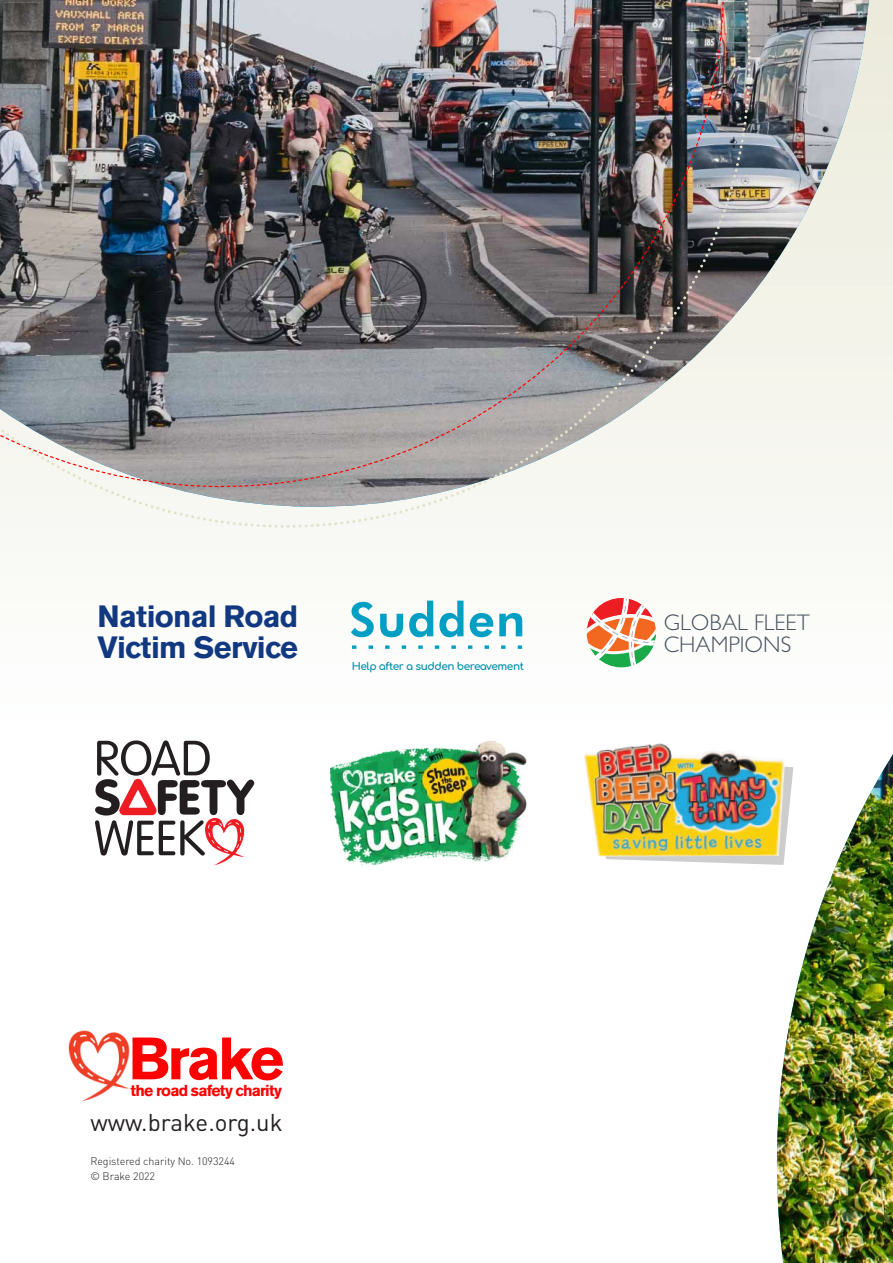
<style>
.page{position:relative;width:893px;height:1263px;background:#fff}
.page>*{position:absolute;margin:0;border:0;box-sizing:border-box;transform-origin:0 0}
.t1{font:700 59.1px "Akzidenz Grotesk BQ";letter-spacing:-.05em;color:#f00}
.t2{font:700 30.6px "Akzidenz Grotesk BQ";letter-spacing:-.025em;color:#113880}
.t3{font:24px "DIN";color:#231f20}
.t4{font:300 22.65px/22.6px "Gill Sans";color:#48525d}
.t5{font:700 15.75px "Akzidenz Grotesk BQ";letter-spacing:-.05em;color:#f00}
.t6{font:300 10.8px "DIN";letter-spacing:-.005em;color:#231f20}
.t7{font:700 10.5px "Comfortaa";letter-spacing:-.04em;color:#008ca9}
</style>
<div class="page">
<div style="left:0;top:0;width:893px;height:719px;background:#fbfbf7"></div>
<img style="left:777px;top:754px;width:116px;height:509px">
<img style="left:329px;top:741px;width:198px;height:125px">
<svg style="left:599px;top:754px;width:194px;height:111px"></svg>
<img style="left:584px;top:743px;width:201px;height:113px">
<svg style="left:587px;top:598px;width:69px;height:69px"></svg>
<svg style="left:351px;top:602px;width:23px;height:35px"></svg>
<svg style="left:380px;top:614px;width:23px;height:23px"></svg>
<svg style="left:409px;top:601px;width:24px;height:36px"></svg>
<svg style="left:439px;top:601px;width:24px;height:36px"></svg>
<svg style="left:470px;top:613px;width:23px;height:24px"></svg>
<svg style="left:499px;top:613px;width:23px;height:23px"></svg>
<svg style="left:352px;top:645px;width:4px;height:4px"></svg>
<svg style="left:369px;top:645px;width:4px;height:4px"></svg>
<svg style="left:385px;top:645px;width:5px;height:4px"></svg>
<svg style="left:402px;top:645px;width:4px;height:4px"></svg>
<svg style="left:418px;top:645px;width:5px;height:4px"></svg>
<svg style="left:435px;top:645px;width:4px;height:4px"></svg>
<svg style="left:451px;top:645px;width:5px;height:4px"></svg>
<svg style="left:468px;top:645px;width:4px;height:4px"></svg>
<svg style="left:485px;top:645px;width:4px;height:4px"></svg>
<svg style="left:501px;top:645px;width:5px;height:4px"></svg>
<svg style="left:518px;top:645px;width:4px;height:4px"></svg>
<svg style="left:95px;top:740px;width:159px;height:125px"></svg>
<img style="left:765px;top:0;width:106px;height:426px">
<img style="left:0;top:0;width:765px;height:528px">
<svg style="left:494px;top:474px;width:3px;height:4px"></svg>
<img style="left:68px;top:1030px;width:62px;height:72px">
<p class="t2" style="left:98px;top:604px;width:202px">National Road</p>
<p class="t2" style="left:98px;top:635px;width:202px">Victim Service</p>
<p class="t7" style="left:352px;top:660px;width:174px">Help after a sudden bereavement</p>
<p class="t4" style="left:664px;top:613px;width:147px">GLOBAL FLEET<br>CHAMPIONS</p>
<p class="t1" style="left:128px;top:1035px;width:157px">Brake</p>
<p class="t5" style="left:130px;top:1084px;width:153px">the road safety charity</p>
<p class="t3" style="left:90px;top:1114px;width:194px">www.brake.org.uk</p>
<p class="t6" style="left:90px;top:1157px;width:146px">Registered charity No. 1093244</p>
<p class="t6" style="left:90px;top:1172px;width:66px">© Brake 2022</p>
</div>
